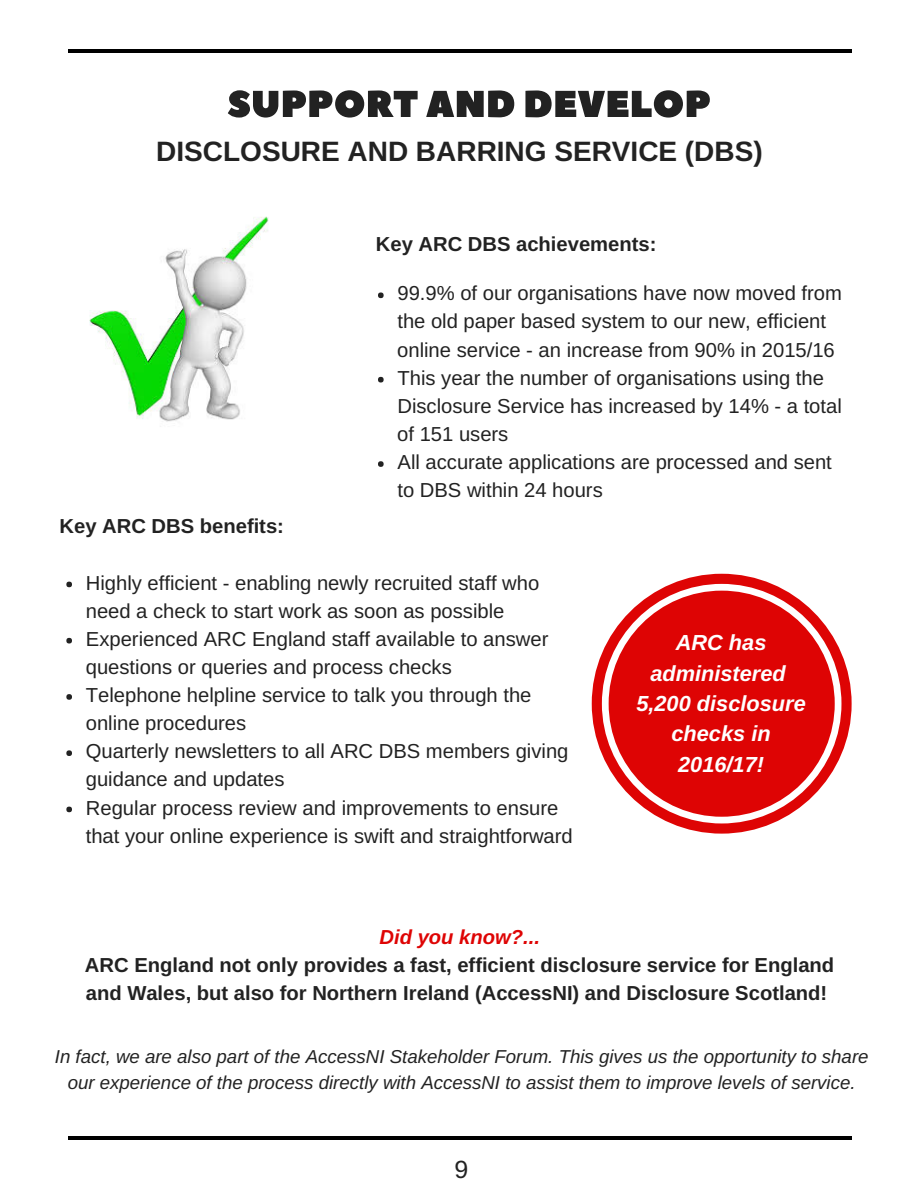
<style>
.page{position:relative;width:918px;height:1188px;background:#fff}
.page>*{position:absolute;margin:0;border:0;box-sizing:border-box;transform-origin:0 0}
.t1{font:700 28.05px "Arimo";color:#222}
.t2{font:24.9px "Arimo";color:#222}
.t3{font:italic 700 21.75px/30.5px "Arimo";color:#fff;text-align:center}
.t4{font:20.25px/28px "Arimo";color:#222}
.t5{font:700 20.25px/28px "Arimo";color:#222}
.t6{font:italic 700 20.25px "Arimo";color:#de0404}
.t7{font:italic 18.6px/25.8px "Arimo";color:#222;text-align:center}
</style>
<div class="page">
<hr style="left:68px;top:50px;width:783px;height:3px;background:#000">
<hr style="left:68px;top:1136px;width:783px;height:4px;background:#000">
<svg style="left:228px;top:90px;width:190px;height:28px"></svg>
<svg style="left:426px;top:90px;width:88px;height:27px"></svg>
<svg style="left:525px;top:90px;width:185px;height:28px"></svg>
<svg style="left:592px;top:574px;width:260px;height:260px"></svg>
<div style="left:609px;top:591px;width:226px;height:226px;background:#de0404;border-radius:50%"></div>
<img style="left:89px;top:216px;width:180px;height:206px">
<svg style="left:66px;top:582px;width:6px;height:5px"></svg>
<svg style="left:66px;top:638px;width:6px;height:6px"></svg>
<svg style="left:66px;top:694px;width:6px;height:6px"></svg>
<svg style="left:66px;top:750px;width:6px;height:6px"></svg>
<svg style="left:66px;top:807px;width:6px;height:5px"></svg>
<svg style="left:378px;top:292px;width:6px;height:6px"></svg>
<svg style="left:378px;top:377px;width:6px;height:5px"></svg>
<svg style="left:378px;top:461px;width:6px;height:6px"></svg>
<h1 class="t1" style="left:156px;top:135px;width:608px">DISCLOSURE AND BARRING SERVICE (DBS)</h1>
<p class="t5" style="left:376px;top:230px;width:282px">Key ARC DBS achievements:</p>
<p class="t4" style="left:397px;top:279px;width:446px">99.9% of our organisations have now moved from the old paper based system to our new, efficient online service - an increase from 90% in 2015/16<br>This year the number of organisations using the Disclosure Service has increased by 14% - a total of 151 users<br>All accurate applications are processed and sent to DBS within 24 hours</p>
<p class="t5" style="left:60px;top:512px;width:226px">Key ARC DBS benefits:</p>
<p class="t4" style="left:86px;top:568px;width:489px">Highly efficient - enabling newly recruited staff who need a check to start work as soon as possible Experienced ARC England staff available to answer questions or queries and process checks<br>Telephone helpline service to talk you through the online procedures<br>Quarterly newsletters to all ARC DBS members giving guidance and updates<br>Regular process review and improvements to ensure that your online experience is swift and straightforward</p>
<p class="t3" style="left:636px;top:627px;width:171px">ARC has administered<br>5,200 disclosure checks in<br>2016/17!</p>
<p class="t6" style="left:380px;top:926px;width:162px">Did you know?...</p>
<p class="t5" style="left:85px;top:951px;width:751px">ARC England not only provides a fast, efficient disclosure service for England and Wales, but also for Northern Ireland (AccessNI) and Disclosure Scotland!</p>
<p class="t7" style="left:55px;top:1044px;width:815px">In fact, we are also part of the AccessNI Stakeholder Forum. This gives us the opportunity to share our experience of the process directly with AccessNI to assist them to improve levels of service.</p>
<p class="t2" style="left:454px;top:1155px;width:15px">9</p>
</div>
